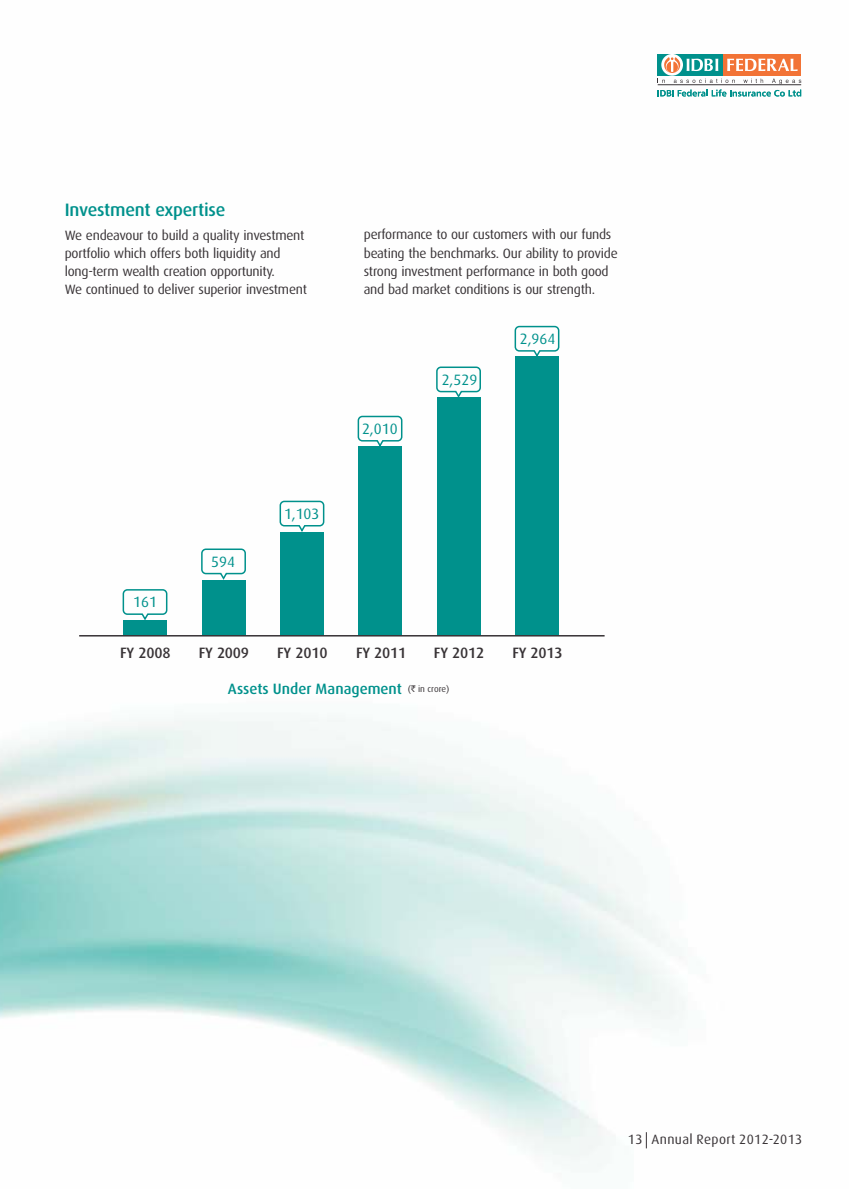
<style>
.page{position:relative;width:866px;height:1189px;background:#fff}
.page>*{position:absolute;margin:0;border:0;box-sizing:border-box;transform-origin:0 0}
.t1{font:500 18px "Dax";letter-spacing:-.015em;color:#00918c}
.t2{font:500 15px "Dax";letter-spacing:-.015em;color:#383336}
.t3{font:500 15px "Dax";color:#00918c}
.t4{font:15px "Dax";color:#00918c}
.t5{font:13.5px/18.1px "Dax";letter-spacing:-.02em;color:#383336}
.t6{font:13.5px "Dax";letter-spacing:.03em;color:#383336}
.s1{font-weight:400;font-size:9px;color:#383336}
.s2{font-family:"Rupee Foradian";font-weight:400;font-size:9px;color:#383336}
</style>
<div class="page">
<img style="left:0;top:54px;width:802px;height:1113px">
<svg style="left:658px;top:79px;width:143px;height:17px"></svg>
<div style="left:723px;top:54px;width:78px;height:22px;background:#f27336"></div>
<div style="left:658px;top:54px;width:65px;height:22px;background:#00918c"></div>
<svg style="left:661px;top:54px;width:22px;height:22px"></svg>
<svg style="left:664px;top:57px;width:16px;height:16px"></svg>
<svg style="left:687px;top:59px;width:31px;height:12px"></svg>
<svg style="left:727px;top:59px;width:71px;height:12px"></svg>
<svg style="left:646px;top:1132px;width:1px;height:16px"></svg>
<svg style="left:122px;top:588px;width:46px;height:34px"></svg>
<svg style="left:200px;top:547px;width:47px;height:34px"></svg>
<svg style="left:279px;top:500px;width:46px;height:33px"></svg>
<svg style="left:357px;top:415px;width:46px;height:33px"></svg>
<svg style="left:435px;top:366px;width:47px;height:33px"></svg>
<svg style="left:514px;top:325px;width:46px;height:33px"></svg>
<div style="left:515px;top:356px;width:44px;height:279px;background:#00918c"></div>
<div style="left:437px;top:397px;width:43px;height:238px;background:#00918c"></div>
<div style="left:358px;top:446px;width:44px;height:189px;background:#00918c"></div>
<div style="left:280px;top:532px;width:44px;height:103px;background:#00918c"></div>
<div style="left:202px;top:580px;width:43px;height:55px;background:#00918c"></div>
<div style="left:123px;top:620px;width:44px;height:15px;background:#00918c"></div>
<hr style="left:79px;top:635px;width:526px;height:1px;background:#383336">
<h1 class="t1" style="left:65px;top:202px;width:162px">Investment expertise</h1>
<p class="t5" style="left:65px;top:227px;width:244px">We endeavour to build a quality investment portfolio which offers both liquidity and long-term wealth creation opportunity.<br>We continued to deliver superior investment</p>
<p class="t5" style="left:364px;top:226px;width:255px">performance to our customers with our funds beating the benchmarks. Our ability to provide strong investment performance in both good and bad market conditions is our strength.</p>
<p class="t4" style="left:133px;top:594px;width:25px">161</p>
<p class="t4" style="left:211px;top:554px;width:25px">594</p>
<p class="t4" style="left:284px;top:507px;width:37px">1,103</p>
<p class="t4" style="left:362px;top:422px;width:37px">2,010</p>
<p class="t4" style="left:442px;top:373px;width:37px">2,529</p>
<p class="t4" style="left:520px;top:332px;width:37px">2,964</p>
<p class="t2" style="left:120px;top:646px;width:52px">FY 2008</p>
<p class="t2" style="left:199px;top:646px;width:52px">FY 2009</p>
<p class="t2" style="left:277px;top:646px;width:52px">FY 2010</p>
<p class="t2" style="left:356px;top:646px;width:52px">FY 2011</p>
<p class="t2" style="left:434px;top:646px;width:52px">FY 2012</p>
<p class="t2" style="left:512px;top:646px;width:52px">FY 2013</p>
<p class="t3" style="left:228px;top:682px;width:223px">Assets Under Management <span class="s1">(</span><span class="s2">`</span> <span class="s1">in crore)</span></p>
<p class="t6" style="left:628px;top:1133px;width:176px">13 Annual Report 2012-2013</p>
</div>
